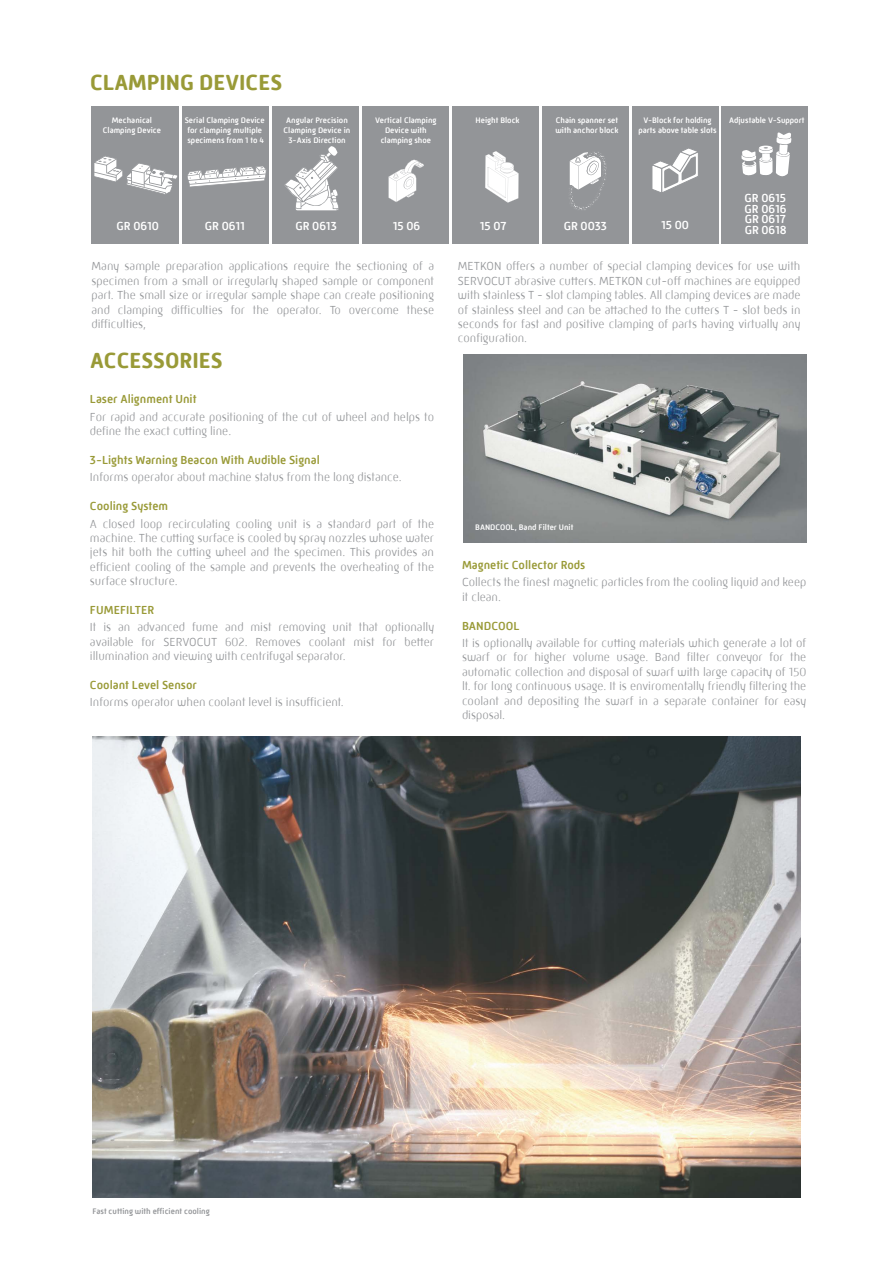
<style>
.page{position:relative;width:893px;height:1263px;background:#fff}
.page>*{position:absolute;margin:0;border:0;box-sizing:border-box;transform-origin:0 0}
.t1{font:700 22.5px "Mic 32 New Rounded W00";color:#999a37}
.t2{font:300 12px/14.4px "Mic 32 New Rounded W00";color:#939598;text-align:justify}
.t3{font:500 12px "Mic 32 New Rounded W00";color:#999a37}
.t4{font:500 12px/10.5px "Mic 32 New Rounded W00";color:#fff;text-align:justify}
.t5{font:500 8.25px/9.9px "Mic 32 New Rounded W00";color:#fff;text-align:center}
.t6{font:500 8.25px "Mic 32 New Rounded W00";color:#939598}
</style>
<div class="page">
<img style="left:464px;top:354px;width:342px;height:188px">
<img style="left:92px;top:736px;width:709px;height:461px">
<div style="left:182px;top:106px;width:87px;height:137px;background:#939598"></div>
<div style="left:362px;top:106px;width:86px;height:137px;background:#939598"></div>
<div style="left:272px;top:106px;width:87px;height:137px;background:#939598"></div>
<div style="left:452px;top:106px;width:86px;height:137px;background:#939598"></div>
<div style="left:632px;top:106px;width:86px;height:137px;background:#939598"></div>
<div style="left:721px;top:106px;width:87px;height:138px;background:#939598"></div>
<div style="left:542px;top:106px;width:86px;height:137px;background:#939598"></div>
<div style="left:92px;top:106px;width:87px;height:137px;background:#939598"></div>
<svg style="left:388px;top:160px;width:36px;height:42px"></svg>
<svg style="left:485px;top:151px;width:34px;height:52px"></svg>
<svg style="left:569px;top:152px;width:38px;height:58px"></svg>
<svg style="left:652px;top:148px;width:46px;height:44px"></svg>
<svg style="left:284px;top:146px;width:55px;height:65px"></svg>
<svg style="left:187px;top:166px;width:79px;height:21px"></svg>
<svg style="left:94px;top:156px;width:84px;height:38px"></svg>
<svg style="left:741px;top:132px;width:50px;height:45px"></svg>
<h1 class="t1" style="left:90px;top:69px;width:194px">CLAMPING DEVICES</h1>
<p class="t5" style="left:187px;top:125px;width:78px;text-align:left">for clamping multiple specimens from 1 to 4</p>
<p class="t5" style="left:284px;top:115px;width:68px">Angular Precision<br>Clamping Device in<br>3-Axis Direction</p>
<p class="t5" style="left:375px;top:115px;width:63px">Vertical Clamping<br>Device with clamping shoe</p>
<p class="t5" style="left:555px;top:115px;width:65px;text-align:left">Chain spanner set with anchor block</p>
<p class="t5" style="left:638px;top:115px;width:80px">V-Block for holding parts above table slots</p>
<p class="t5" style="left:729px;top:115px;width:77px">Adjustable V-Support</p>
<p class="t5" style="left:103px;top:115px;width:60px">Mechanical<br>Clamping Device</p>
<p class="t5" style="left:185px;top:115px;width:82px">Serial Clamping Device</p>
<p class="t5" style="left:476px;top:115px;width:46px">Height Block</p>
<p class="t4" style="left:116px;top:220px;width:44px">GR 0610</p>
<p class="t4" style="left:205px;top:220px;width:42px">GR 0611</p>
<p class="t4" style="left:295px;top:220px;width:43px">GR 0613</p>
<p class="t4" style="left:393px;top:220px;width:29px">15 06</p>
<p class="t4" style="left:480px;top:220px;width:28px">15 07</p>
<p class="t4" style="left:564px;top:220px;width:45px">GR 0033</p>
<p class="t4" style="left:661px;top:219px;width:29px">15 00</p>
<p class="t4" style="left:745px;top:193px;width:44px">GR 0615<br>GR 0616<br>GR 0617<br>GR 0618</p>
<p class="t2" style="left:92px;top:259px;width:344px">Many sample preparation applications require the sectioning of a specimen from a small or irregularly shaped sample or component part. The small size or irregular sample shape can create positioning and clamping difficulties for the operator. To overcome these difficulties,</p>
<p class="t2" style="left:458px;top:259px;width:344px">METKON offers a number of special clamping devices for use with SERVOCUT abrasive cutters. METKON cut-off machines are equipped with stainless T - slot clamping tables. All clamping devices are made of stainless steel and can be attached to the cutters T - slot beds in seconds for fast and positive clamping of parts having virtually any configuration.</p>
<h1 class="t1" style="left:90px;top:348px;width:134px">ACCESSORIES</h1>
<p class="t3" style="left:90px;top:392px;width:108px">Laser Alignment Unit</p>
<p class="t2" style="left:90px;top:409px;width:346px">For rapid and accurate positioning of the cut of wheel and helps to define the exact cutting line.</p>
<p class="t3" style="left:90px;top:453px;width:231px">3-Lights Warning Beacon With Audible Signal</p>
<p class="t2" style="left:90px;top:470px;width:313px">Informs operator about machine status from the long distance.</p>
<p class="t3" style="left:90px;top:499px;width:80px">Cooling System</p>
<p class="t2" style="left:90px;top:516px;width:346px">A closed loop recirculating cooling unit is a standard part of the machine. The cutting surface is cooled by spray nozzles whose water jets hit both the cutting wheel and the specimen. This provides an efficient cooling of the sample and prevents the overheating of the surface structure.</p>
<p class="t3" style="left:90px;top:603px;width:66px">FUMEFILTER</p>
<p class="t2" style="left:90px;top:620px;width:346px">It is an advanced fume and mist removing unit that optionally available for SERVOCUT 602. Removes coolant mist for better illumination and viewing with centrifugal separator.</p>
<p class="t3" style="left:90px;top:678px;width:108px">Coolant Level Sensor</p>
<p class="t2" style="left:90px;top:695px;width:255px">Informs operator when coolant level is insufficient.</p>
<p class="t5" style="left:475px;top:522px;width:100px">BANDCOOL, Band Filter Unit</p>
<p class="t3" style="left:462px;top:558px;width:125px">Magnetic Collector Rods</p>
<p class="t2" style="left:462px;top:575px;width:346px">Collects the finest magnetic particles from the cooling liquid and keep it clean.</p>
<p class="t3" style="left:462px;top:619px;width:59px">BANDCOOL</p>
<p class="t2" style="left:462px;top:636px;width:346px">It is optionally available for cutting materials which generate a lot of swarf or for higher volume usage. Band filter conveyor for the automatic collection and disposal of swarf with large capacity of 150 lt. for long continuous usage. It is enviromentally friendly filtering the coolant and depositing the swarf in a separate container for easy disposal.</p>
<p class="t6" style="left:92px;top:1206px;width:119px">Fast cutting with efficient cooling</p>
</div>
